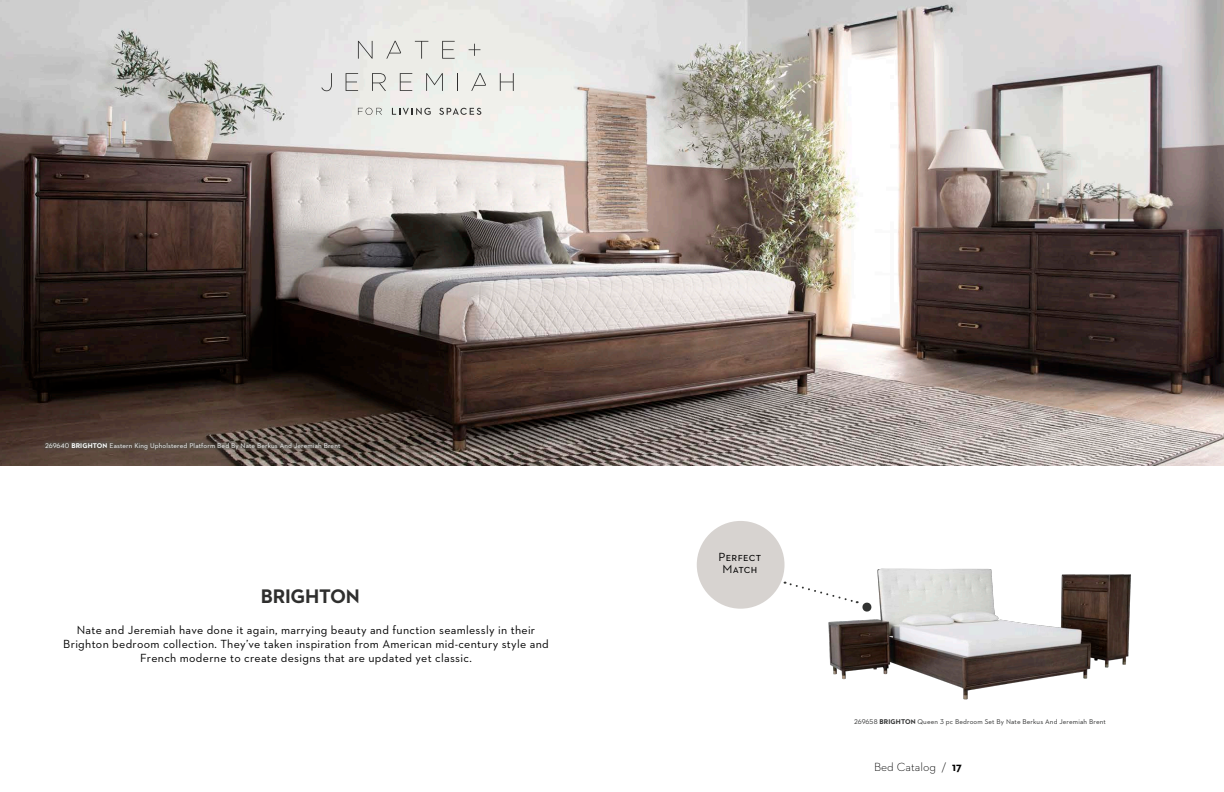
<style>
.page{position:relative;width:1224px;height:792px;background:#fff}
.page>*{position:absolute;margin:0;border:0;box-sizing:border-box;transform-origin:0 0}
.t1{font:700 20px "Neutraface 2 Text";letter-spacing:-.01em;color:#2f2f2e}
.t2{font:12px/14px "Neutraface 2 Text";letter-spacing:.025em;color:#000;text-align:center}
.t3{font:300 12px "Neutraface 2 Text";color:#000}
.Merch_Copy_Black{font:7px "Neutraface 2 Text";letter-spacing:.02em;color:#fff}
.Merch_Copy_Black-2{font:7px "Neutraface 2 Text";letter-spacing:.02em;color:#2d2e2e}
.s1{font-weight:700}
</style>
<div class="page">
<img style="left:0;top:0;width:1224px;height:465px">
<svg style="left:41px;top:438px;width:304px;height:16px;background:#5a4d44"></svg>
<svg style="left:442px;top:41px;width:13px;height:18px"></svg>
<svg style="left:386px;top:41px;width:15px;height:18px"></svg>
<svg style="left:358px;top:41px;width:15px;height:18px"></svg>
<svg style="left:415px;top:41px;width:13px;height:18px"></svg>
<svg style="left:469px;top:44px;width:11px;height:12px"></svg>
<svg style="left:346px;top:73px;width:12px;height:18px"></svg>
<svg style="left:400px;top:73px;width:12px;height:18px"></svg>
<svg style="left:321px;top:73px;width:11px;height:18px"></svg>
<svg style="left:471px;top:73px;width:15px;height:18px"></svg>
<svg style="left:426px;top:73px;width:17px;height:18px"></svg>
<svg style="left:457px;top:73px;width:1px;height:18px"></svg>
<svg style="left:500px;top:73px;width:14px;height:18px"></svg>
<svg style="left:372px;top:73px;width:14px;height:18px"></svg>
<svg style="left:358px;top:108px;width:24px;height:7px"></svg>
<svg style="left:392px;top:108px;width:39px;height:7px"></svg>
<svg style="left:439px;top:108px;width:42px;height:7px"></svg>
<img style="left:828px;top:568px;width:303px;height:132px">
<svg style="left:785px;top:582px;width:87px;height:30px"></svg>
<div style="left:697px;top:521px;width:88px;height:88px;background:#d7d3d0;border-radius:50%"></div>
<p class="Merch_Copy_Black" style="left:45px;top:441px;width:297px">269640 <span class="s1">BRIGHTON</span> Eastern King Upholstered Platform Bed By Nate Berkus And Jeremiah Brent</p>
<p class="t1" style="left:261px;top:583px;width:101px">BRIGHTON</p>
<p class="t2" style="left:63px;top:623px;width:487px">Nate and Jeremiah have done it again, marrying beauty and function seamlessly in their<br>Brighton bedroom collection. They’ve taken inspiration from American mid-century style and<br>French moderne to create designs that are updated yet classic.</p>
<p class="t2" style="left:719px;top:551px;width:44px;line-height:12px">Perfect<br>Match</p>
<p class="Merch_Copy_Black-2" style="left:854px;top:717px;width:253px">269658 <span class="s1">BRIGHTON</span> Queen 3 pc Bedroom Set By Nate Berkus And Jeremiah Brent</p>
<p class="t3" style="left:874px;top:760px;width:89px">Bed Catalog / <span class="s1">17</span></p>
</div>
